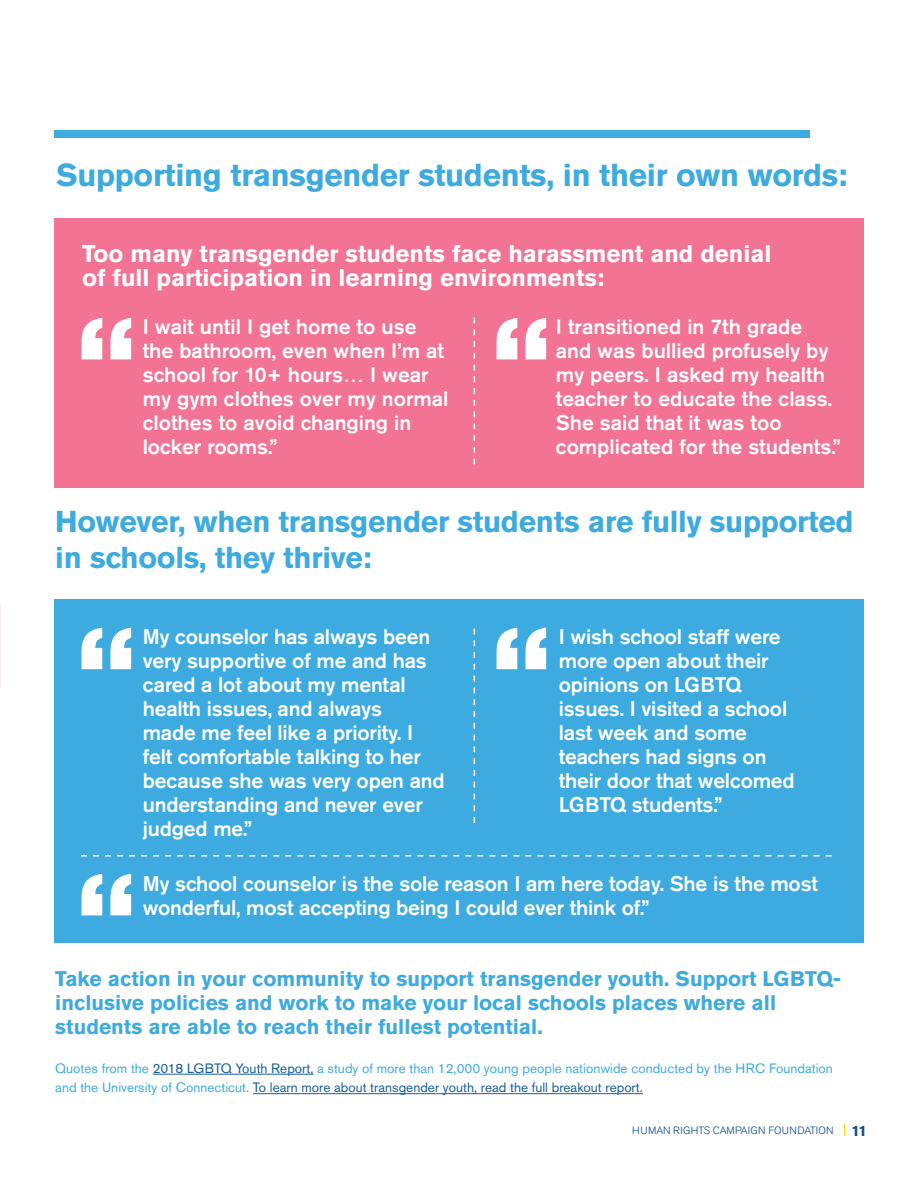
<style>
.page{position:relative;width:918px;height:1188px;background:#fff}
.page>*{position:absolute;margin:0;border:0;box-sizing:border-box;transform-origin:0 0}
.t1{font:113.55px "Akzidenz Grotesk Pro Super";color:#fff}
.t2{font:700 31.5px "Akzidenz Grotesk Pro";letter-spacing:-.01em;color:#3daae0}
.t3{font:700 30px/36px "Akzidenz Grotesk Pro";letter-spacing:-.01em;color:#3daae0}
.Purple_Box_Call_Out{font:700 24px/24px "Akzidenz Grotesk Pro";color:#fff}
.t4{font:500 21px/24px "Akzidenz Grotesk Pro";letter-spacing:-.01em;color:#fff}
.Purple_Box_Call_Out-2{font:700 21px/24px "Akzidenz Grotesk Pro";color:#3daae0}
._123_Titles{font:700 15px "Akzidenz Grotesk Pro";color:#0d4d8d}
.Purple_Box_Call_Out-3{font:13.5px/19.5px "Akzidenz Grotesk Pro";color:#3daae0}
.t5{font:300 10.5px "Akzidenz Grotesk Pro";letter-spacing:.02em;color:#02448d}
.s1{color:#175d9e}
</style>
<div class="page">
<div style="left:54px;top:218px;width:810px;height:270px;background:#f27394"></div>
<svg style="left:844px;top:1124px;width:2px;height:12px"></svg>
<div style="left:54px;top:599px;width:810px;height:343px;background:#3daae0"></div>
<hr style="left:153px;top:1074px;width:161px;height:1px;background:#175d9e">
<hr style="left:253px;top:1093px;width:390px;height:1px;background:#175d9e">
<svg style="left:474px;top:318px;width:1px;height:146px"></svg>
<svg style="left:474px;top:629px;width:1px;height:194px"></svg>
<svg style="left:81px;top:855px;width:751px;height:2px"></svg>
<div style="left:54px;top:130px;width:756px;height:7px;background:#3daae0"></div>
<p class="t2" style="left:56px;top:154px;width:793px">Supporting transgender students, in their own words:</p>
<p class="Purple_Box_Call_Out" style="left:82px;top:241px;width:691px">Too many transgender students face harassment and denial of full participation in learning environments:</p>
<p class="t1" style="left:77px;top:285px;width:61px">“</p>
<p class="t1" style="left:492px;top:285px;width:61px">“</p>
<p class="t4" style="left:143px;top:315px;width:307px">I wait until I get home to use the bathroom, even when I’m at school for 10+ hours… I wear my gym clothes over my normal clothes to avoid changing in locker rooms.”</p>
<p class="t4" style="left:556px;top:315px;width:286px">I transitioned in 7th grade and was bullied profusely by my peers. I asked my health teacher to educate the class.<br>She said that it was too complicated for the students.”</p>
<p class="t3" style="left:55px;top:503px;width:800px">However, when transgender students are fully supported in schools, they thrive:</p>
<p class="t1" style="left:77px;top:595px;width:61px">“</p>
<p class="t1" style="left:77px;top:841px;width:61px">“</p>
<p class="t1" style="left:492px;top:595px;width:61px">“</p>
<p class="t4" style="left:559px;top:625px;width:237px">I wish school staff were more open about their opinions on LGBTQ issues. I visited a school last week and some teachers had signs on their door that welcomed<br>LGBTQ students.”</p>
<p class="t4" style="left:143px;top:625px;width:304px">My counselor has always been very supportive of me and has cared a lot about my mental health issues, and always<br>made me feel like a priority. I felt comfortable talking to her because she was very open and understanding and never ever judged me.”</p>
<p class="t4" style="left:143px;top:872px;width:677px">My school counselor is the sole reason I am here today. She is the most wonderful, most accepting being I could ever think of.”</p>
<p class="Purple_Box_Call_Out-2" style="left:55px;top:966px;width:787px">Take action in your community to support transgender youth. Support LGBTQ&shy;inclusive policies and work to make your local schools places where all students are able to reach their fullest potential.</p>
<p class="Purple_Box_Call_Out-3" style="left:55px;top:1058px;width:779px">Quotes from the <span class="s1">2018 LGBTQ Youth Report,</span> a study of more than 12,000 young people nationwide conducted by the HRC Foundation and the University of Connecticut. <span class="s1">To learn more about transgender youth, read the full breakout report.</span></p>
<p class="t5" style="left:632px;top:1124px;width:203px">HUMAN RIGHTS CAMPAIGN FOUNDATION</p>
<p class="_123_Titles" style="left:851px;top:1121px;width:17px">11</p>
</div>
